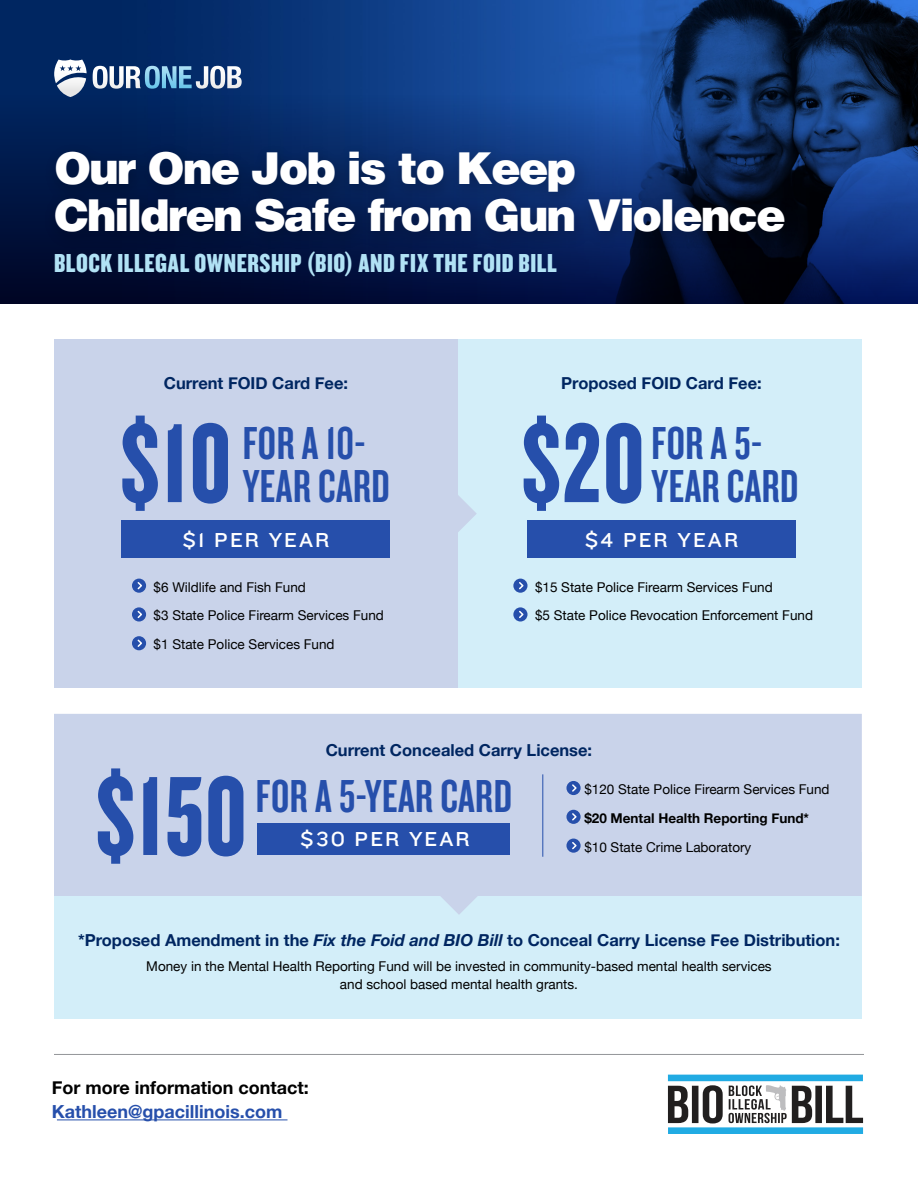
<style>
.page{position:relative;width:918px;height:1188px;background:#fff}
.page>*{position:absolute;margin:0;border:0;box-sizing:border-box;transform-origin:0 0}
.t1{font:117px "Knockout 68 Full Featherwt";letter-spacing:.01em;color:#264fab}
.t2{font:48px "Knockout 48 Featherweight";letter-spacing:.01em;color:#264fab}
.t3{font:900 45px/46.5px "Helvetica";letter-spacing:-.05em;color:#fff}
.t4{font:27px "Knockout 69 Full Liteweight";letter-spacing:.02em;color:#b1e2f5}
.t5{font:21px "Knockout 32 Junior Cruisewt";letter-spacing:.1em;color:#fff}
.t6{font:700 18px "Helvetica Neue";color:#000}
.t7{font:700 18px "Helvetica Neue";color:#264fab}
.t8{font:700 16.5px "Helvetica Neue";color:#002661}
.t9{font:13.5px/28.8px "Helvetica Neue";color:#000}
.t10{font:700 13.5px "Helvetica Neue";color:#000}
.s1{font-style:italic}
</style>
<div class="page">
<img style="left:0;top:0;width:918px;height:95px">
<svg style="left:0;top:95px;width:918px;height:208px;background:#082258"></svg>
<div style="left:54px;top:852px;width:808px;height:166px;background:#d3eef9"></div>
<div style="left:458px;top:339px;width:404px;height:349px;background:#d3eef9"></div>
<div style="left:54px;top:339px;width:404px;height:349px;background:#c9d3ea"></div>
<svg style="left:458px;top:495px;width:19px;height:37px"></svg>
<svg style="left:54px;top:714px;width:808px;height:200px;background:#c9d5eb"></svg>
<svg style="left:93px;top:66px;width:149px;height:23px"></svg>
<svg style="left:54px;top:59px;width:33px;height:38px"></svg>
<div style="left:43px;top:142px;width:758px;height:109px;background:#000;opacity:.25"></div>
<hr style="left:54px;top:1054px;width:810px;height:1px;background:#939598">
<hr style="left:57px;top:1119px;width:231px;height:1px;background:#264fab">
<svg style="left:668px;top:1086px;width:20px;height:37px"></svg>
<div style="left:692px;top:1086px;width:6px;height:37px;background:#211f1f"></div>
<svg style="left:703px;top:1085px;width:20px;height:39px"></svg>
<div style="left:668px;top:1127px;width:195px;height:7px;background:#21abe3"></div>
<div style="left:668px;top:1075px;width:195px;height:6px;background:#21abe3"></div>
<svg style="left:729px;top:1085px;width:83px;height:38px"></svg>
<div style="left:815px;top:1086px;width:7px;height:37px;background:#211f1f"></div>
<svg style="left:826px;top:1086px;width:37px;height:37px"></svg>
<div style="left:122px;top:520px;width:268px;height:38px;background:#264fab"></div>
<div style="left:527px;top:520px;width:269px;height:38px;background:#264fab"></div>
<div style="left:132px;top:579px;width:14px;height:14px;background:#264fab;border-radius:50%"></div>
<svg style="left:137px;top:582px;width:7px;height:9px"></svg>
<svg style="left:132px;top:607px;width:14px;height:15px"></svg>
<svg style="left:136px;top:609px;width:8px;height:11px"></svg>
<div style="left:132px;top:636px;width:14px;height:14px;background:#264fab;border-radius:50%"></div>
<svg style="left:137px;top:639px;width:5px;height:8px"></svg>
<div style="left:513px;top:579px;width:15px;height:14px;background:#264fab;border-radius:50%"></div>
<svg style="left:519px;top:582px;width:5px;height:8px"></svg>
<svg style="left:513px;top:607px;width:15px;height:15px"></svg>
<svg style="left:518px;top:609px;width:7px;height:11px"></svg>
<div style="left:257px;top:824px;width:253px;height:31px;background:#264fab"></div>
<svg style="left:566px;top:781px;width:15px;height:14px"></svg>
<svg style="left:571px;top:783px;width:7px;height:10px"></svg>
<svg style="left:566px;top:810px;width:15px;height:14px"></svg>
<svg style="left:571px;top:812px;width:7px;height:10px"></svg>
<svg style="left:566px;top:839px;width:15px;height:14px"></svg>
<svg style="left:571px;top:841px;width:7px;height:10px"></svg>
<hr style="left:542px;top:774px;width:1px;height:83px;background:#264fab">
<h3 class="t3" style="left:54px;top:145px;width:734px">Our One Job is to Keep<br>Children Safe from Gun Violence</h3>
<h3 class="t4" style="left:54px;top:246px;width:504px">BLOCK ILLEGAL OWNERSHIP (BIO) AND FIX THE FOID BILL</h3>
<p class="t8" style="left:164px;top:370px;width:186px">Current FOID Card Fee:</p>
<p class="t8" style="left:561px;top:370px;width:202px">Proposed FOID Card Fee:</p>
<h1 class="t1" style="left:120px;top:392px;width:113px">$10</h1>
<h2 class="t2" style="left:651px;top:414px;width:112px">FOR 5-A</h2>
<h1 class="t1" style="left:521px;top:392px;width:125px">$20</h1>
<h2 class="t2" style="left:243px;top:414px;width:124px">FORA10-</h2>
<h2 class="t2" style="left:243px;top:457px;width:149px">YEARCARD</h2>
<h2 class="t2" style="left:651px;top:457px;width:149px">YEARCARD</h2>
<h3 class="t5" style="left:677px;top:525px;width:62px">YEAR</h3>
<h3 class="t5" style="left:182px;top:525px;width:24px">$1</h3>
<p class="t9" style="left:154px;top:573px;width:232px">$6 Wildlife and Fish Fund<br>$3 State Police Firearm Services Fund $1 State Police Services Fund</p>
<p class="t9" style="left:535px;top:573px;width:280px">$15 State Police Firearm Services Fund<br>$5 State Police Revocation Enforcement Fund</p>
<h3 class="t5" style="left:585px;top:525px;width:30px">$4</h3>
<h3 class="t5" style="left:214px;top:525px;width:46px">PER</h3>
<h3 class="t5" style="left:269px;top:525px;width:62px">YEAR</h3>
<h3 class="t5" style="left:623px;top:525px;width:46px">PER</h3>
<h1 class="t1" style="left:95px;top:745px;width:153px">$150</h1>
<p class="t8" style="left:326px;top:737px;width:268px">Current Concealed Carry License:</p>
<h2 class="t2" style="left:256px;top:766px;width:258px">FOR 5-A YEARCARD</h2>
<h3 class="t5" style="left:300px;top:825px;width:46px">$30</h3>
<h3 class="t5" style="left:355px;top:825px;width:46px">PER</h3>
<h3 class="t5" style="left:409px;top:825px;width:62px">YEAR</h3>
<p class="t9" style="left:584px;top:776px;width:247px">$120 State Police Firearm Services Fund</p>
<p class="t10" style="left:584px;top:807px;width:226px">$20 Mental Health Reporting Fund*</p>
<p class="t9" style="left:584px;top:833px;width:169px">$10 State Crime Laboratory</p>
<p class="t8" style="left:78px;top:927px;width:764px">*Proposed Amendment in the <span class="s1">Fix the Foid and BIO Bill</span> to Conceal Carry License Fee Distribution:</p>
<p class="t9" style="left:146px;top:958px;width:627px;line-height:18px;text-align:center">Money in the Mental Health Reporting Fund will be invested in community-based mental health services and school based mental health grants.</p>
<h3 class="t6" style="left:52px;top:1074px;width:258px">For more information contact:</h3>
<h3 class="t7" style="left:52px;top:1098px;width:232px">Kathleen@gpacillinois.com</h3>
</div>
